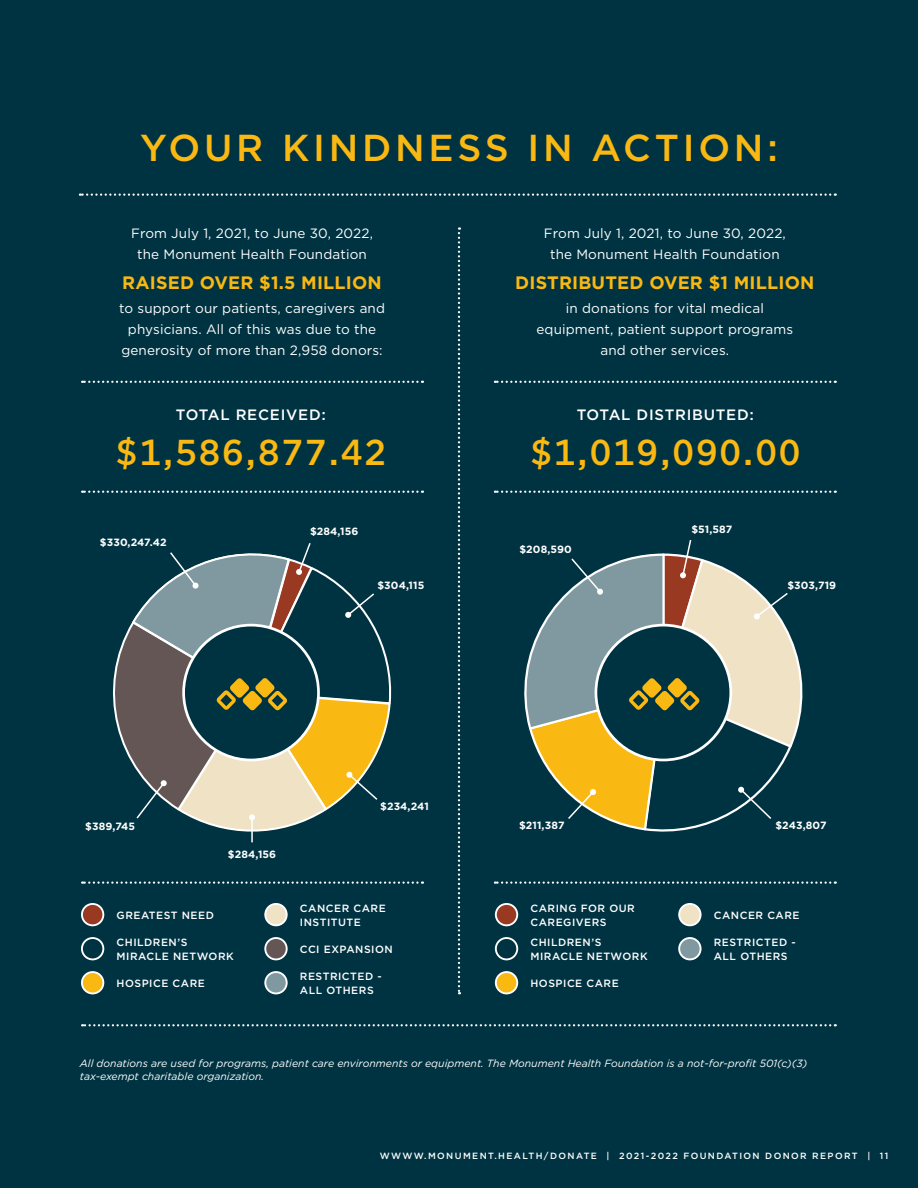
<style>
.page{position:relative;width:918px;height:1188px;background:#003342}
.page>*{position:absolute;margin:0;border:0;box-sizing:border-box;transform-origin:0 0}
.t1{font:500 37.5px "Gotham";letter-spacing:.1em;color:#fab812}
.t2{font:500 36px "Gotham";letter-spacing:.05em;color:#fab812}
.t3{font:700 18px "Gotham";letter-spacing:.01em;color:#fab812}
.t4{font:500 15px "Gotham";letter-spacing:.05em;color:#fff}
.t5{font:13.5px/21px "Gotham";letter-spacing:.01em;color:#fff;text-align:center}
.t6{font:500 10.5px/13.5px "Gotham";letter-spacing:.05em;color:#fff}
.t7{font:italic 10.5px/13.5px "Gotham";color:#fff}
.t8{font:700 10.5px "Gotham";color:#fff}
.t9{font:500 9px "Gotham";letter-spacing:.155em;color:#fff}
</style>
<div class="page">
<svg style="left:458px;top:227px;width:2px;height:767px"></svg>
<svg style="left:82px;top:381px;width:341px;height:2px"></svg>
<svg style="left:495px;top:381px;width:341px;height:2px"></svg>
<svg style="left:82px;top:881px;width:341px;height:3px"></svg>
<svg style="left:495px;top:881px;width:341px;height:3px"></svg>
<svg style="left:80px;top:194px;width:756px;height:2px"></svg>
<svg style="left:82px;top:1024px;width:754px;height:2px"></svg>
<div style="left:82px;top:904px;width:21px;height:21px;background:#993921;border-radius:50%"></div>
<div style="left:81px;top:903px;width:23px;height:23px;border:2px solid #fff;border-radius:50%"></div>
<div style="left:81px;top:937px;width:23px;height:23px;border:2px solid #fff;border-radius:50%"></div>
<div style="left:82px;top:972px;width:21px;height:21px;background:#fab812;border-radius:50%"></div>
<div style="left:81px;top:971px;width:23px;height:23px;border:2px solid #fff;border-radius:50%"></div>
<div style="left:265px;top:904px;width:22px;height:21px;background:#f0e3c5;border-radius:50%"></div>
<div style="left:264px;top:903px;width:24px;height:23px;border:2px solid #fff;border-radius:50%"></div>
<div style="left:265px;top:938px;width:22px;height:21px;background:#655656;border-radius:50%"></div>
<div style="left:264px;top:937px;width:24px;height:23px;border:2px solid #fff;border-radius:50%"></div>
<div style="left:265px;top:972px;width:22px;height:21px;background:#8099a0;border-radius:50%"></div>
<div style="left:264px;top:971px;width:24px;height:23px;border:2px solid #fff;border-radius:50%"></div>
<div style="left:496px;top:904px;width:21px;height:21px;background:#993921;border-radius:50%"></div>
<div style="left:495px;top:903px;width:23px;height:23px;border:2px solid #fff;border-radius:50%"></div>
<div style="left:495px;top:937px;width:23px;height:23px;border:2px solid #fff;border-radius:50%"></div>
<div style="left:496px;top:972px;width:21px;height:21px;background:#fab812;border-radius:50%"></div>
<div style="left:495px;top:971px;width:23px;height:23px;border:2px solid #fff;border-radius:50%"></div>
<div style="left:679px;top:904px;width:22px;height:21px;background:#f0e3c5;border-radius:50%"></div>
<div style="left:678px;top:903px;width:24px;height:23px;border:2px solid #fff;border-radius:50%"></div>
<div style="left:679px;top:938px;width:22px;height:21px;background:#8099a0;border-radius:50%"></div>
<div style="left:678px;top:937px;width:24px;height:23px;border:2px solid #fff;border-radius:50%"></div>
<hr style="left:251px;top:817px;width:2px;height:25px;background:#fff">
<svg style="left:112px;top:543px;width:280px;height:295px"></svg>
<svg style="left:524px;top:540px;width:279px;height:292px"></svg>
<svg style="left:82px;top:491px;width:341px;height:2px"></svg>
<svg style="left:495px;top:491px;width:341px;height:2px"></svg>
<h1 class="t1" style="left:140px;top:123px;width:639px">YOUR KINDNESS IN ACTION:</h1>
<p class="t5" style="left:131px;top:223px;width:244px">From July 1, 2021, to June 30, 2022, the Monument Health Foundation</p>
<h3 class="t3" style="left:122px;top:271px;width:261px">RAISED OVER $1.5 MILLION</h3>
<p class="t5" style="left:119px;top:298px;width:267px">to support our patients, caregivers and physicians. All of this was due to the generosity of more than 2,958 donors:</p>
<p class="t4" style="left:176px;top:405px;width:152px">TOTAL RECEIVED:</p>
<h2 class="t2" style="left:116px;top:428px;width:272px">$1,586,877.42</h2>
<p class="t8" style="left:100px;top:535px;width:68px">$330,247.42</p>
<p class="t8" style="left:310px;top:525px;width:50px">$284,156</p>
<p class="t8" style="left:377px;top:579px;width:48px">$304,115</p>
<p class="t8" style="left:85px;top:819px;width:51px">$389,745</p>
<p class="t8" style="left:228px;top:848px;width:50px">$284,156</p>
<p class="t6" style="left:117px;top:908px;width:99px">GREATEST NEED</p>
<p class="t6" style="left:117px;top:935px;width:119px">CHILDREN’S<br>MIRACLE NETWORK</p>
<p class="t6" style="left:117px;top:976px;width:90px">HOSPICE CARE</p>
<p class="t8" style="left:380px;top:799px;width:50px">$234,241</p>
<p class="t6" style="left:300px;top:901px;width:87px">CANCER CARE<br>INSTITUTE</p>
<p class="t6" style="left:300px;top:942px;width:94px">CCI EXPANSION</p>
<p class="t6" style="left:300px;top:970px;width:83px">RESTRICTED -<br>ALL OTHERS</p>
<p class="t5" style="left:544px;top:223px;width:244px">From July 1, 2021, to June 30, 2022, the Monument Health Foundation</p>
<h3 class="t3" style="left:515px;top:271px;width:301px">DISTRIBUTED OVER $1 MILLION</h3>
<p class="t5" style="left:536px;top:298px;width:258px">in donations for vital medical equipment, patient support programs and other services.</p>
<p class="t4" style="left:577px;top:405px;width:179px">TOTAL DISTRIBUTED:</p>
<h2 class="t2" style="left:530px;top:428px;width:271px">$1,019,090.00</h2>
<p class="t8" style="left:519px;top:543px;width:54px">$208,590</p>
<p class="t8" style="left:691px;top:522px;width:43px">$51,587</p>
<p class="t8" style="left:787px;top:579px;width:50px">$303,719</p>
<p class="t8" style="left:519px;top:818px;width:47px">$211,387</p>
<p class="t8" style="left:775px;top:818px;width:53px">$243,807</p>
<p class="t6" style="left:530px;top:901px;width:106px">CARING FOR OUR<br>CAREGIVERS</p>
<p class="t6" style="left:530px;top:935px;width:119px">CHILDREN’S<br>MIRACLE NETWORK</p>
<p class="t6" style="left:530px;top:976px;width:90px">HOSPICE CARE</p>
<p class="t6" style="left:714px;top:908px;width:87px">CANCER CARE</p>
<p class="t6" style="left:714px;top:936px;width:83px">RESTRICTED -<br>ALL OTHERS</p>
<p class="t7" style="left:80px;top:1056px;width:729px">All donations are used for programs, patient care environments or equipment. The Monument Health Foundation is a not-for-profit 501(c)(3) tax-exempt charitable organization.</p>
<p class="t9" style="left:380px;top:1149px;width:510px">WWWW.MONUMENT.HEALTH/DONATE | 2021-2022 FOUNDATION DONOR REPORT | 11</p>
</div>
